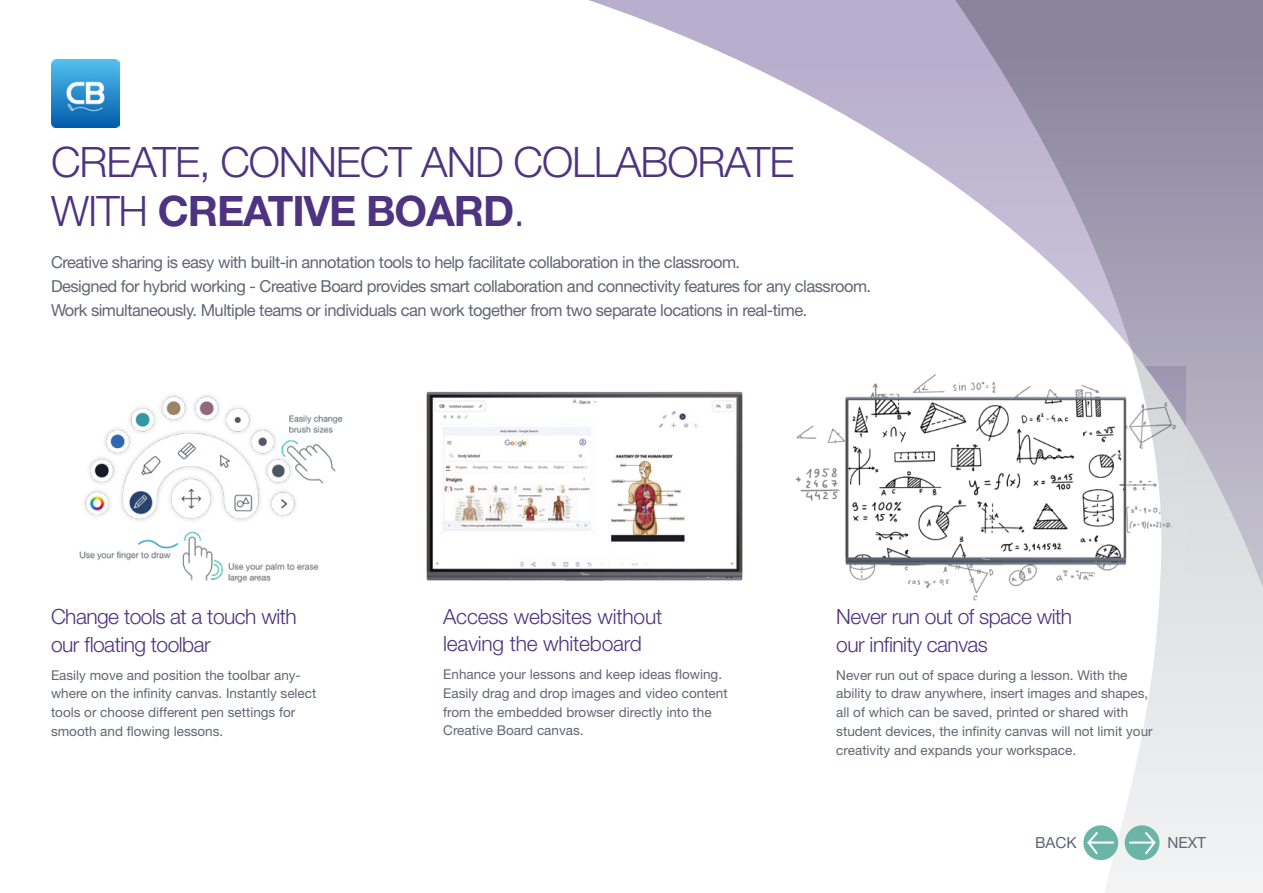
<style>
.page{position:relative;width:1263px;height:893px;background:#fff}
.page>*{position:absolute;margin:0;border:0;box-sizing:border-box;transform-origin:0 0}
.t1{font:300 42px/48.9px "Helvetica Neue LT Pro";letter-spacing:-.025em;color:#4e3381}
.t2{font:300 21px/27.8px "Helvetica Neue LT Pro";letter-spacing:-.025em;color:#4e3381}
.t3{font:16.5px/24px "Helvetica Neue LT Pro";letter-spacing:-.03em;color:#606672}
.t4{font:15.3px "Helvetica Neue LT Pro";color:#606672}
.t5{font:13.5px/18.8px "Helvetica Neue LT Pro";color:#606672}
.s1{font-weight:700}
</style>
<div class="page">
<svg style="left:588px;top:0;width:143px;height:57px"></svg>
<svg style="left:731px;top:0;width:532px;height:893px"></svg>
<img style="left:788px;top:366px;width:398px;height:241px">
<img style="left:51px;top:59px;width:68px;height:68px">
<img style="left:79px;top:395px;width:264px;height:188px">
<div style="left:1125px;top:825px;width:34px;height:35px;background:#6bb4a8;border-radius:50%"></div>
<svg style="left:1128px;top:830px;width:29px;height:26px"></svg>
<svg style="left:1083px;top:825px;width:35px;height:35px"></svg>
<svg style="left:1086px;top:830px;width:29px;height:26px"></svg>
<img style="left:426px;top:365px;width:340px;height:241px">
<h1 class="t1" style="left:51px;top:136px;width:745px">CREATE, CONNECT AND COLLABORATE<br>WITH <span class="s1">CREATIVE BOARD</span>.</h1>
<p class="t3" style="left:51px;top:249px;width:822px">Creative sharing is easy with built-in annotation tools to help facilitate collaboration in the classroom.<br>Designed for hybrid working - Creative Board provides smart collaboration and connectivity features for any classroom.<br>Work simultaneously. Multiple teams or individuals can work together from two separate locations in real-time.</p>
<h2 class="t2" style="left:51px;top:602px;width:247px">Change tools at a touch with our floating toolbar</h2>
<p class="t5" style="left:51px;top:665px;width:267px">Easily move and position the toolbar any&shy;where on the infinity canvas. Instantly select tools or choose different pen settings for smooth and flowing lessons.</p>
<h2 class="t2" style="left:443px;top:603px;width:221px;line-height:27px">Access websites without leaving the whiteboard</h2>
<p class="t5" style="left:443px;top:664px;width:286px">Enhance your lessons and keep ideas flowing.<br>Easily drag and drop images and video content from the embedded browser directly into the Creative Board canvas.</p>
<h2 class="t2" style="left:836px;top:602px;width:237px">Never run out of space with our infinity canvas</h2>
<p class="t5" style="left:836px;top:665px;width:318px">Never run out of space during a lesson. With the ability to draw anywhere, insert images and shapes, all of which can be saved, printed or shared with student devices, the infinity canvas will not limit your creativity and expands your workspace.</p>
<p class="t4" style="left:1035px;top:833px;width:43px">BACK</p>
<p class="t4" style="left:1167px;top:833px;width:40px">NEXT</p>
</div>
